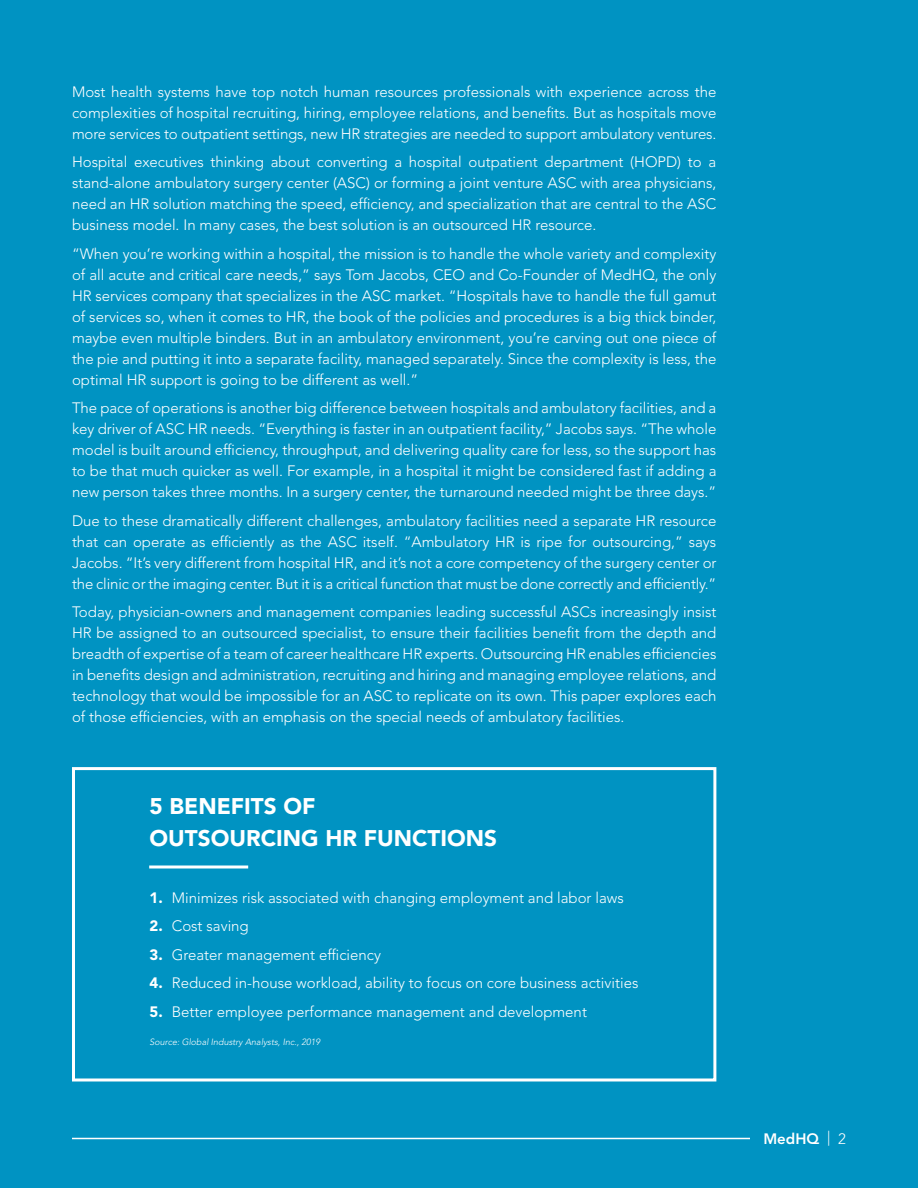
<style>
.page{position:relative;width:918px;height:1188px;background:#0093c2}
.page>*{position:absolute;margin:0;border:0;box-sizing:border-box;transform-origin:0 0}
.t1{font:900 22.5px/31.5px "Avenir LT Std";color:#fff}
.t2{font:300 15px/21px "Avenir LT Std";color:#fff;text-align:justify}
.t3{font:800 15px "Avenir LT Std";color:#fff}
.t4{font:italic 300 9px "Avenir LT Std";color:#fff}
.s1{font-weight:900}
.s2{font-weight:300}
</style>
<div class="page">
<hr style="left:72px;top:1138px;width:678px;height:1px;background:#fff">
<div style="left:72px;top:767px;width:644px;height:315px;border:3px solid #fff"></div>
<hr style="left:149px;top:866px;width:99px;height:2px;background:#fff">
<p class="t2" style="left:72px;top:81px;width:646px">Most health systems have top notch human resources professionals with experience across the complexities of hospital recruiting, hiring, employee relations, and benefits. But as hospitals move more services to outpatient settings, new HR strategies are needed to support ambulatory ventures.</p>
<p class="t2" style="left:72px;top:152px;width:646px">Hospital executives thinking about converting a hospital outpatient department (HOPD) to a stand-alone ambulatory surgery center (ASC) or forming a joint venture ASC with area physicians, need an HR solution matching the speed, efficiency, and specialization that are central to the ASC business model. In many cases, the best solution is an outsourced HR resource.</p>
<p class="t2" style="left:72px;top:243px;width:646px">“When you’re working within a hospital, the mission is to handle the whole variety and complexity of all acute and critical care needs,” says Tom Jacobs, CEO and Co-Founder of MedHQ, the only HR services company that specializes in the ASC market. “Hospitals have to handle the full gamut of services so, when it comes to HR, the book of the policies and procedures is a big thick binder, maybe even multiple binders. But in an ambulatory environment, you’re carving out one piece of the pie and putting it into a separate facility, managed separately. Since the complexity is less, the optimal HR support is going to be different as well.”</p>
<p class="t2" style="left:72px;top:398px;width:646px">The pace of operations is another big difference between hospitals and ambulatory facilities, and a key driver of ASC HR needs. “Everything is faster in an outpatient facility,” Jacobs says. “The whole model is built around efficiency, throughput, and delivering quality care for less, so the support has to be that much quicker as well. For example, in a hospital it might be considered fast if adding a new person takes three months. In a surgery center, the turnaround needed might be three days.”</p>
<p class="t2" style="left:72px;top:510px;width:646px">Due to these dramatically different challenges, ambulatory facilities need a separate HR resource that can operate as efficiently as the ASC itself. “Ambulatory HR is ripe for outsourcing,” says Jacobs. “It’s very different from hospital HR, and it’s not a core competency of the surgery center or the clinic or the imaging center. But it is a critical function that must be done correctly and efficiently.”</p>
<p class="t2" style="left:72px;top:602px;width:646px">Today, physician-owners and management companies leading successful ASCs increasingly insist HR be assigned to an outsourced specialist, to ensure their facilities benefit from the depth and breadth of expertise of a team of career healthcare HR experts. Outsourcing HR enables efficiencies in benefits design and administration, recruiting and hiring and managing employee relations, and technology that would be impossible for an ASC to replicate on its own. This paper explores each of those efficiencies, with an emphasis on the special needs of ambulatory facilities.</p>
<h1 class="t1" style="left:150px;top:791px;width:349px">5 BENEFITS OF<br>OUTSOURCING HR FUNCTIONS</h1>
<p class="t2" style="left:150px;top:887px;width:476px"><span class="s1">1.</span> Minimizes risk associated with changing employment and labor laws</p>
<p class="t2" style="left:150px;top:916px;width:101px"><span class="s1">2.</span> Cost saving</p>
<p class="t2" style="left:150px;top:944px;width:233px"><span class="s1">3.</span> Greater management efficiency</p>
<p class="t2" style="left:150px;top:973px;width:490px"><span class="s1">4.</span> Reduced in-house workload, ability to focus on core business activities</p>
<p class="t2" style="left:150px;top:1001px;width:439px"><span class="s1">5.</span> Better employee performance management and development</p>
<p class="t4" style="left:150px;top:1037px;width:172px">Source: Global Industry Analysts, Inc., 2019</p>
<p class="t3" style="left:763px;top:1130px;width:84px">MedHQ <span class="s2">| 2</span></p>
</div>
